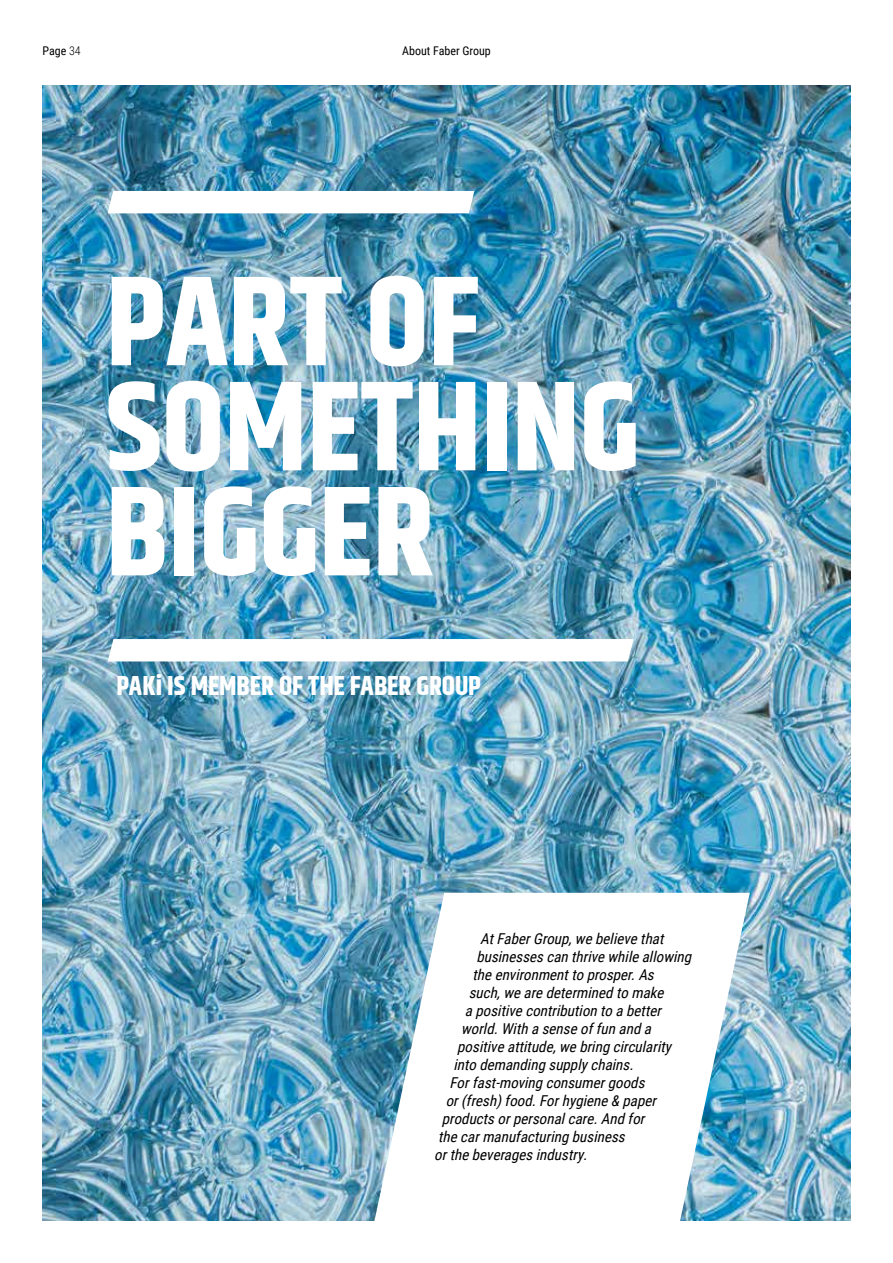
<style>
.page{position:relative;width:893px;height:1263px;background:#fff}
.page>*{position:absolute;margin:0;border:0;box-sizing:border-box;transform-origin:0 0}
.t1{font:700 127.5px/105px "Khand";color:#fff}
.t2{font:700 27px "Khand";letter-spacing:-.005em;color:#fff}
.t3{font:italic 15px "Roboto Condensed";color:#000}
.t4{font:12px "Roboto Condensed";color:#000}
.s1{font-weight:300}
</style>
<div class="page">
<img style="left:43px;top:85px;width:807px;height:1135px">
<svg style="left:365px;top:893px;width:385px;height:328px"></svg>
<svg style="left:108px;top:639px;width:526px;height:22px"></svg>
<svg style="left:108px;top:191px;width:366px;height:22px"></svg>
<p class="t4" style="left:43px;top:42px;width:40px">Page <span class="s1">34</span></p>
<p class="t4" style="left:402px;top:42px;width:90px">About Faber Group</p>
<h1 class="t1" style="left:106px;top:276px;width:535px">PART OF<br>SOMETHING<br>BIGGER</h1>
<h2 class="t2" style="left:117px;top:666px;width:366px">PAKi IS MEMBER OF THE FABER GROUP</h2>
<p class="t3" style="left:480px;top:928px;width:189px">AtFaberGroup,webelievethat</p>
<p class="t3" style="left:476px;top:946px;width:221px">businessescanthrivewhileallowing</p>
<p class="t3" style="left:472px;top:964px;width:187px">theenvironmenttoprosper.As</p>
<p class="t3" style="left:469px;top:982px;width:201px">such,wearedeterminedtomake</p>
<p class="t3" style="left:465px;top:1000px;width:202px">apositivecontributiontoabetter</p>
<p class="t3" style="left:461px;top:1018px;width:196px">world.Withasenseoffunanda</p>
<p class="t3" style="left:457px;top:1036px;width:220px">positiveattitude,webringcircularity</p>
<p class="t3" style="left:453px;top:1054px;width:186px">intodemandingsupplychains.</p>
<p class="t3" style="left:450px;top:1072px;width:201px">Forfast-movingconsumergoods</p>
<p class="t3" style="left:446px;top:1090px;width:216px">or(fresh)food.Forhygiene&amp; paper</p>
<p class="t3" style="left:442px;top:1108px;width:208px">productsorpersonalcare.Andfor</p>
<p class="t3" style="left:438px;top:1126px;width:192px">thecarmanufacturingbusiness</p>
<p class="t3" style="left:434px;top:1144px;width:159px">orthebeveragesindustry.</p>
</div>
